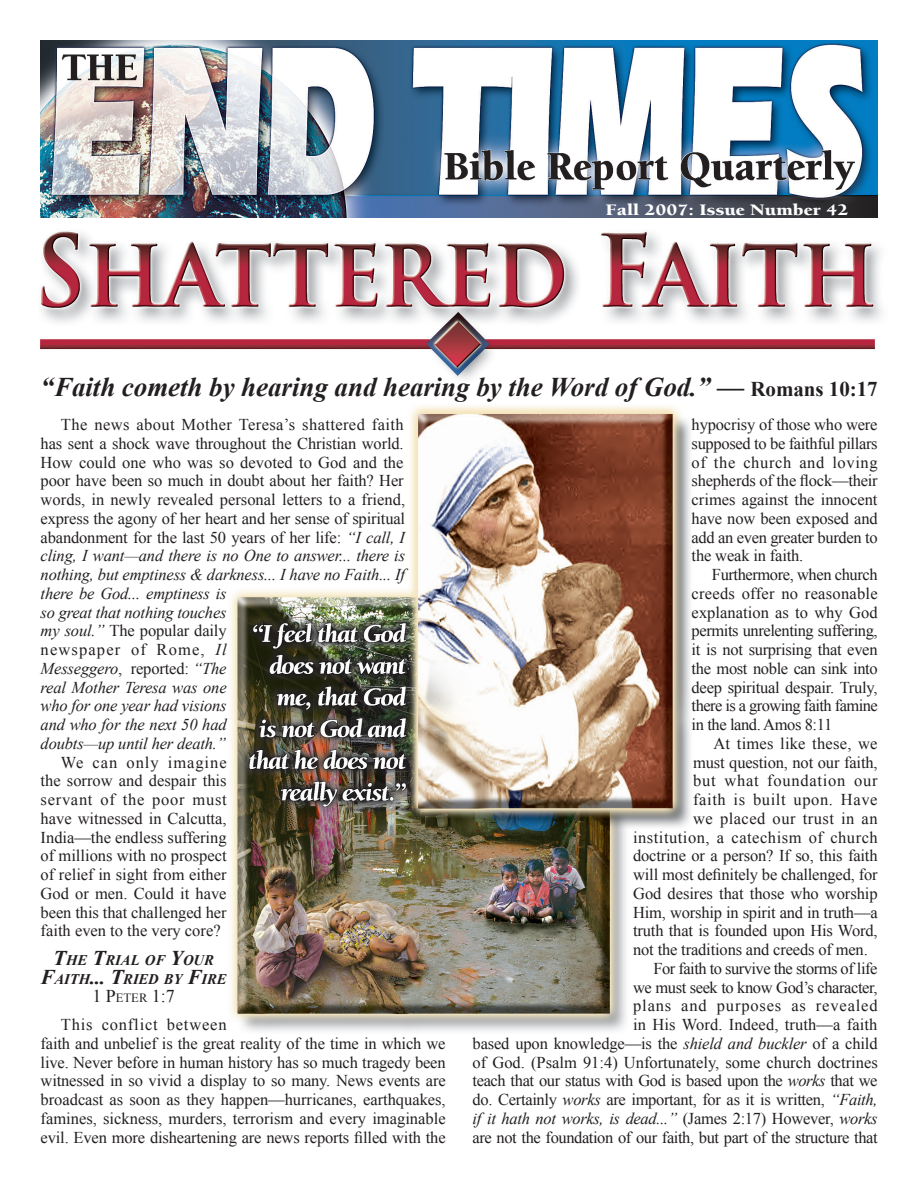
<style>
.page{position:relative;width:918px;height:1188px;background:#fff}
.page>*{position:absolute;margin:0;border:0;box-sizing:border-box;transform-origin:0 0}
._1Body_Text{font:italic 700 27px "Times New Roman";color:#231f20}
._1Subhead{font:18px "Times New Roman";color:#231f20}
._1Body_Text-2{font:16.5px/18.8px "Times New Roman";letter-spacing:-.01em;color:#231f20;text-align:justify}
._1Body_Text-3{font:16.5px "Times New Roman";letter-spacing:.03em;color:#231f20}
.t1{font:900 16.5px "Berkeley";color:#fff;scale:1.2 1}
._1Body_Text-4{font:16.5px "Times New Roman";letter-spacing:.035em;color:#231f20}
._1Body_Text-5{font:16.5px "Times New Roman";letter-spacing:.045em;color:#231f20}
._1Body_Text-6{font:16.5px "Times New Roman";letter-spacing:.015em;color:#231f20}
._1Subhead-2{font:italic 700 14.7px "Times New Roman";letter-spacing:-.005em;color:#231f20}
.s1{font-style:normal;font-size:21px}
.s2{font-style:italic}
.s3{font-size:21px}
.s4{font-size:12.6px}
</style>
<div class="page">
<img style="left:41px;top:40px;width:837px;height:178px">
<img style="left:40px;top:230px;width:842px;height:149px">
<img style="left:230px;top:406px;width:460px;height:626px">
<p class="t1" style="left:605px;top:201px;width:204px">Fall 2007: Issue Number 42</p>
<p class="_1Body_Text" style="left:41px;top:368px;width:839px">“Faith cometh by hearing and hearing by the Word of God.” — <span class="s1">Romans 10:17</span></p>
<p class="_1Body_Text-2" style="left:41px;top:415px;width:366px;text-align:left;text-indent:20px">The news about Mother Teresa’s shattered faith has sent a shock wave throughout the Christian world.<br>How could one who was so devoted to God and the poor have been so much in doubt about her faith? Her words, in newly revealed personal letters to a friend, express the agony of her heart and her sense of spiritual abandonment for the last 50 years of her life: <span class="s2">“I call, I cling, I want—and there is no One to answer... there is nothing, but emptiness &amp; darkness... I have no Faith... If there be God... emptiness is<br>so great that nothing touches<br>my soul.”</span> The popular daily<br>newspaper of Rome, <span class="s2">Il<br>Messeggero</span>, reported: <span class="s2">“The<br>real Mother Teresa was one<br>who for one year had visions<br>and who for the next 50 had<br>doubts—up until her death.”</span></p>
<p class="_1Body_Text-2" style="left:41px;top:753px;width:188px;text-indent:20px">We can only imagine the sorrow and despair this servant of the poor must have witnessed in Calcutta, India—the endless suffering of millions with no prospect of relief in sight from either God or men. Could it have been this that challenged her faith even to the very core?</p>
<p class="_1Subhead-2" style="left:53px;top:950px;width:162px"><span class="s3">T</span>HE <span class="s3">T</span>RIAL OF <span class="s3">Y</span>OUR</p>
<p class="_1Subhead-2" style="left:41px;top:968px;width:188px"><span class="s3">F</span>AITH<span class="s3">... T</span>RIED BY <span class="s3">F</span>IRE</p>
<p class="_1Subhead" style="left:92px;top:984px;width:84px">1 P<span class="s4">ETER</span> 1:7</p>
<p class="_1Body_Text-2" style="left:41px;top:1015px;width:407px;text-align:left;text-indent:20px">This conflict between<br>faith and unbelief is the great reality of the time in which we live. Never before in human history has so much tragedy been witnessed in so vivid a display to so many. News events are broadcast as soon as they happen—hurricanes, earthquakes, famines, sickness, murders, terrorism and every imaginable evil. Even more disheartening are news reports filled with the</p>
<p class="_1Body_Text-2" style="left:692px;top:415px;width:188px">hypocrisy of those who were supposed to be faithful pillars of the church and loving shepherds of the flock—their crimes against the innocent have now been exposed and add an even greater burden to the weak in faith.</p>
<p class="_1Body_Text-2" style="left:692px;top:565px;width:188px;text-indent:20px">Furthermore, when church creeds offer no reasonable explanation as to why God permits unrelenting suffering, it is not surprising that even the most noble can sink into deep spiritual despair. Truly, there is a growing faith famine in the land. Amos 8:11</p>
<p class="_1Body_Text-6" style="left:713px;top:732px;width:166px">At times like these, we</p>
<p class="_1Body_Text-2" style="left:693px;top:752px;width:186px">must question, not our faith,</p>
<p class="_1Body_Text-5" style="left:693px;top:770px;width:186px">but what foundation our</p>
<p class="_1Body_Text-4" style="left:693px;top:788px;width:186px">faith is built upon. Have</p>
<p class="_1Body_Text-3" style="left:693px;top:807px;width:186px">we placed our trust in an</p>
<p class="_1Body_Text-3" style="left:633px;top:826px;width:246px">institution, a catechism of church</p>
<p class="_1Body_Text-2" style="left:633px;top:846px;width:246px">doctrine or a person? If so, this faith</p>
<p class="_1Body_Text-2" style="left:633px;top:865px;width:246px">will most definitely be challenged, for</p>
<p class="_1Body_Text-2" style="left:633px;top:884px;width:246px">God desires that those who worship</p>
<p class="_1Body_Text-2" style="left:633px;top:902px;width:246px">Him, worship in spirit and in truth—a</p>
<p class="_1Body_Text-2" style="left:633px;top:921px;width:246px">truth that is founded upon His Word,</p>
<p class="_1Body_Text-2" style="left:633px;top:940px;width:236px">not the traditions and creeds of men.</p>
<p class="_1Body_Text-2" style="left:473px;top:959px;width:407px;text-align:right">For faith to survive the storms of life<br>we must seek to know God’s character,<br>plans and purposes as revealed<br>in His Word. Indeed, truth—a faith<br>based upon knowledge—is the <span class="s2">shield and buckler</span> of a child of God. (Psalm 91:4) Unfortunately, some church doctrines teach that our status with God is based upon the <span class="s2">works</span> that we do. Certainly <span class="s2">works</span> are important, for as it is written, <span class="s2">“Faith, if it hath not works, is dead...”</span> (James 2:17) However, <span class="s2">works </span>are not the foundation of our faith, but part of the structure that</p>
</div>
